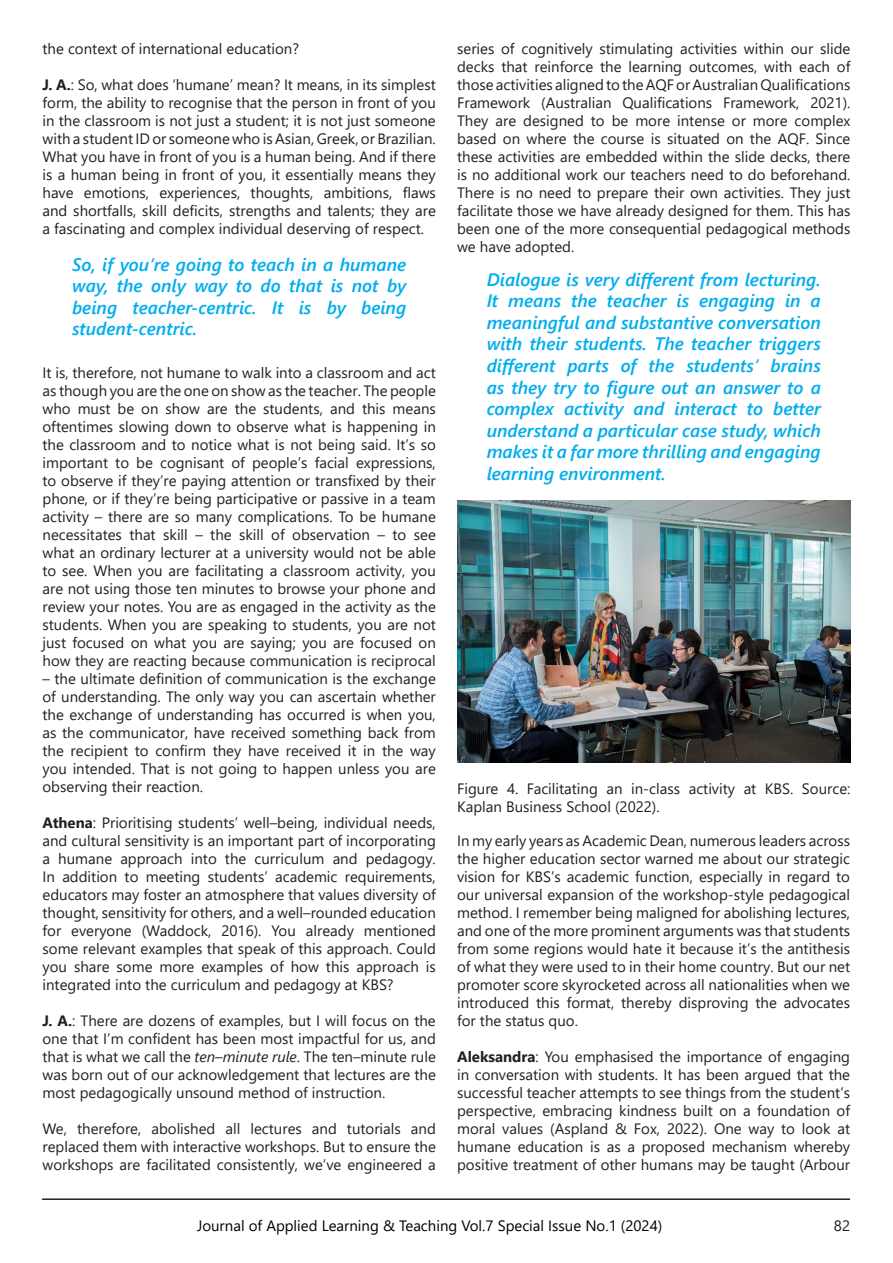
<style>
.page{position:relative;width:893px;height:1263px;background:#fff}
.page>*{position:absolute;margin:0;border:0;box-sizing:border-box;transform-origin:0 0}
.t1{font:italic 600 18px/21.6px "Segoe UI";color:#00aeef;text-align:justify}
.t2{font:15px/18px "Segoe UI";color:#231f20;text-align:justify}
.t3{font:15px "Segoe UI";color:#000}
.s1{font-weight:700}
.s2{font-style:italic}
</style>
<div class="page">
<hr style="left:42px;top:1198px;width:808px;height:2px;background:#231f20">
<img style="left:457px;top:500px;width:393px;height:262px">
<p class="t2" style="left:43px;top:38px;width:258px">the context of international education?</p>
<p class="t2" style="left:43px;top:74px;width:395px"><span class="s1">J. A.</span>: So, what does ‘humane’ mean? It means, in its simplest form, the ability to recognise that the person in front of you in the classroom is not just a student; it is not just someone with a student ID or someone who is Asian, Greek, or Brazilian.<br>What you have in front of you is a human being. And if there is a human being in front of you, it essentially means they have emotions, experiences, thoughts, ambitions, flaws and shortfalls, skill deficits, strengths and talents; they are a fascinating and complex individual deserving of respect.</p>
<p class="t1" style="left:72px;top:251px;width:336px">So, if you’re going to teach in a humane way, the only way to do that is not by being teacher-centric. It is by being student-centric.</p>
<p class="t2" style="left:43px;top:362px;width:395px">It is, therefore, not humane to walk into a classroom and act as though you are the one on show as the teacher. The people who must be on show are the students, and this means oftentimes slowing down to observe what is happening in the classroom and to notice what is not being said. It’s so important to be cognisant of people’s facial expressions, to observe if they’re paying attention or transfixed by their phone, or if they’re being participative or passive in a team activity – there are so many complications. To be humane necessitates that skill – the skill of observation – to see what an ordinary lecturer at a university would not be able to see. When you are facilitating a classroom activity, you are not using those ten minutes to browse your phone and review your notes. You are as engaged in the activity as the students. When you are speaking to students, you are not just focused on what you are saying; you are focused on how they are reacting because communication is reciprocal</p>
<p class="t2" style="left:43px;top:668px;width:395px">– the ultimate definition of communication is the exchange of understanding. The only way you can ascertain whether the exchange of understanding has occurred is when you, as the communicator, have received something back from the recipient to confirm they have received it in the way you intended. That is not going to happen unless you are observing their reaction.</p>
<p class="t2" style="left:43px;top:812px;width:395px"><span class="s1">Athena</span>: Prioritising students’ well–being, individual needs, and cultural sensitivity is an important part of incorporating a humane approach into the curriculum and pedagogy.<br>In addition to meeting students’ academic requirements, educators may foster an atmosphere that values diversity of thought, sensitivity for others, and a well–rounded education for everyone (Waddock, 2016). You already mentioned some relevant examples that speak of this approach. Could you share some more examples of how this approach is integrated into the curriculum and pedagogy at KBS?</p>
<p class="t2" style="left:43px;top:1010px;width:395px"><span class="s1">J. A.</span>: There are dozens of examples, but I will focus on the one that I’m confident has been most impactful for us, and that is what we call the <span class="s2">ten–minute rule</span>. The ten–minute rule was born out of our acknowledgement that lectures are the most pedagogically unsound method of instruction.</p>
<p class="t2" style="left:43px;top:1118px;width:395px">We, therefore, abolished all lectures and tutorials and replaced them with interactive workshops. But to ensure the workshops are facilitated consistently, we’ve engineered a</p>
<p class="t2" style="left:457px;top:38px;width:395px">series of cognitively stimulating activities within our slide decks that reinforce the learning outcomes, with each of those activities aligned to the AQF or Australian Qualifications Framework (Australian Qualifications Framework, 2021).<br>They are designed to be more intense or more complex based on where the course is situated on the AQF. Since these activities are embedded within the slide decks, there is no additional work our teachers need to do beforehand.<br>There is no need to prepare their own activities. They just facilitate those we have already designed for them. This has been one of the more consequential pedagogical methods we have adopted.</p>
<p class="t1" style="left:487px;top:266px;width:336px">Dialogue is very different from lecturing.<br>It means the teacher is engaging in a meaningful and substantive conversation with their students. The teacher triggers different parts of the students’ brains as they try to figure out an answer to a complex activity and interact to better understand a particular case study, which makes it a far more thrilling and engaging learning environment.</p>
<p class="t2" style="left:457px;top:778px;width:395px">Figure 4. Facilitating an in-class activity at KBS. Source:<br>Kaplan Business School (2022).</p>
<p class="t2" style="left:457px;top:830px;width:394px">In my early years as Academic Dean, numerous leaders across the higher education sector warned me about our strategic vision for KBS’s academic function, especially in regard to our universal expansion of the workshop-style pedagogical method. I remember being maligned for abolishing lectures, and one of the more prominent arguments was that students from some regions would hate it because it’s the antithesis of what they were used to in their home country. But our net promoter score skyrocketed across all nationalities when we introduced this format, thereby disproving the advocates for the status quo.</p>
<p class="t2" style="left:457px;top:1046px;width:394px"><span class="s1">Aleksandra</span>: You emphasised the importance of engaging in conversation with students. It has been argued that the successful teacher attempts to see things from the student’s perspective, embracing kindness built on a foundation of moral values (Aspland &amp; Fox, 2022). One way to look at humane education is as a proposed mechanism whereby positive treatment of other humans may be taught (Arbour</p>
<p class="t3" style="left:197px;top:1211px;width:467px">Journal of Applied Learning &amp; Teaching Vol.7 Special Issue No.1 (2024)</p>
<p class="t2" style="left:834px;top:1215px;width:18px">82</p>
</div>
